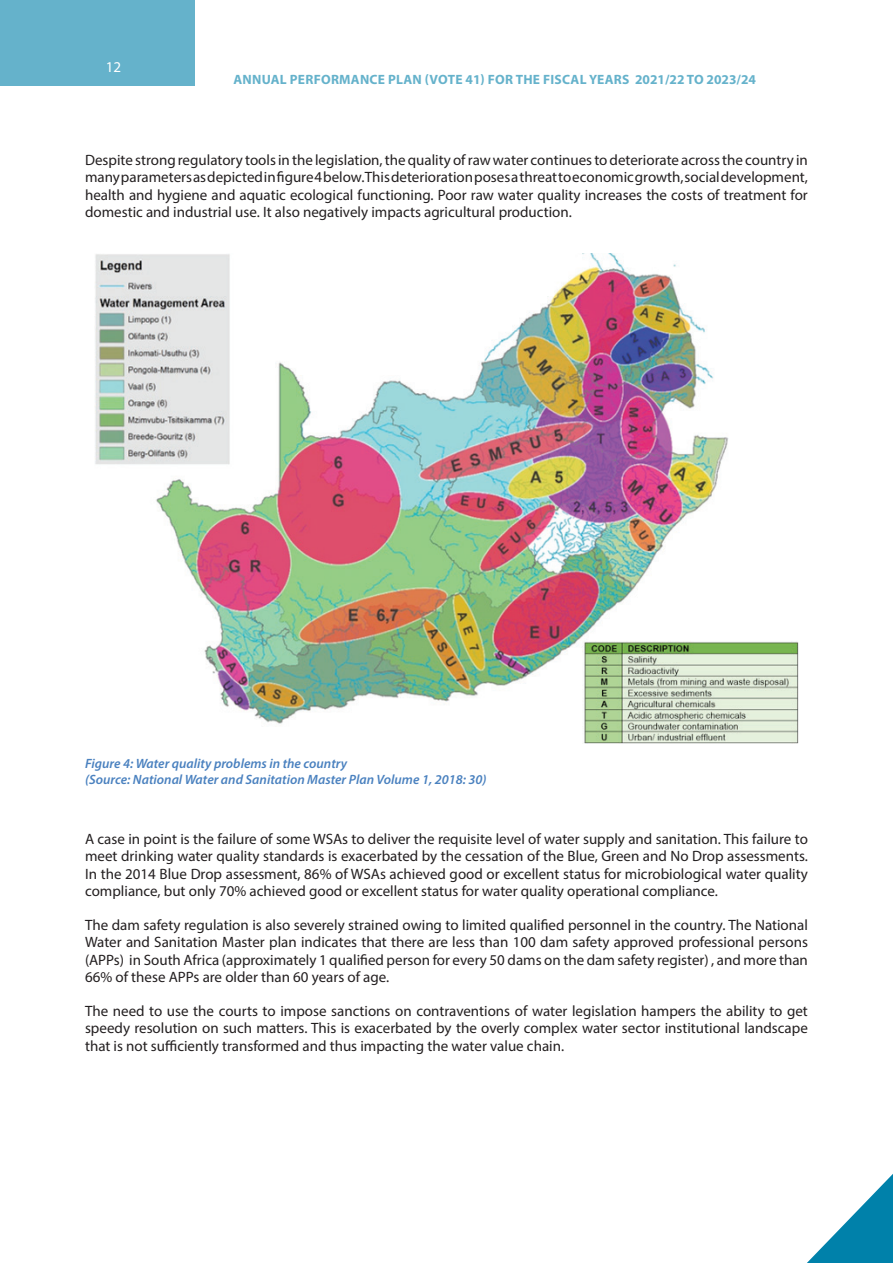
<style>
.page{position:relative;width:893px;height:1263px;background:#fff}
.page>*{position:absolute;margin:0;border:0;box-sizing:border-box;transform-origin:0 0}
.t1{font:15px/17.2px "Myriad Pro";color:#231f20;text-align:justify}
.t2{font:15px "Myriad Pro";color:#fff}
.t3{font:italic 600 13.5px/16.2px "Myriad Pro";color:#4a81bf}
.t4{font:700 13.5px "Myriad Pro";letter-spacing:.02em;color:#65b2cb}
</style>
<div class="page">
<svg style="left:807px;top:1174px;width:86px;height:89px"></svg>
<div style="left:0;top:0;width:194px;height:86px;background:#65b2cb"></div>
<img style="left:95px;top:253px;width:703px;height:490px">
<p class="t2" style="left:106px;top:58px;width:17px">12</p>
<p class="t4" style="left:233px;top:71px;width:172px">ANNUAL PERFORMANCE Plan</p>
<p class="t4" style="left:425px;top:71px;width:333px">(VOTE 41) FOR THE FISCAL YEARS 2021/22 TO 2023/24</p>
<p class="t1" style="left:85px;top:151px;width:724px">Despite strong regulatory tools in the legislation, the quality of raw water continues to deteriorate across the country in many parameters as depicted in figure 4 below. This deterioration poses a threat to economic growth, social development, health and hygiene and aquatic ecological functioning. Poor raw water quality increases the costs of treatment for domestic and industrial use. It also negatively impacts agricultural production.</p>
<p class="t3" style="left:85px;top:755px;width:403px">Figure 4: Water quality problems in the country<br>(Source: National Water and Sanitation Master Plan Volume 1, 2018: 30)</p>
<p class="t1" style="left:85px;top:830px;width:724px">A case in point is the failure of some WSAs to deliver the requisite level of water supply and sanitation. This failure to meet drinking water quality standards is exacerbated by the cessation of the Blue, Green and No Drop assessments.<br>In the 2014 Blue Drop assessment, 86% of WSAs achieved good or excellent status for microbiological water quality compliance, but only 70% achieved good or excellent status for water quality operational compliance.</p>
<p class="t1" style="left:85px;top:916px;width:724px">The dam safety regulation is also severely strained owing to limited qualified personnel in the country. The National Water and Sanitation Master plan indicates that there are less than 100 dam safety approved professional persons (APPs) in South Africa (approximately 1 qualified person for every 50 dams on the dam safety register) , and more than 66% of these APPs are older than 60 years of age.</p>
<p class="t1" style="left:85px;top:1002px;width:724px">The need to use the courts to impose sanctions on contraventions of water legislation hampers the ability to get speedy resolution on such matters. This is exacerbated by the overly complex water sector institutional landscape that is not sufficiently transformed and thus impacting the water value chain.</p>
</div>
